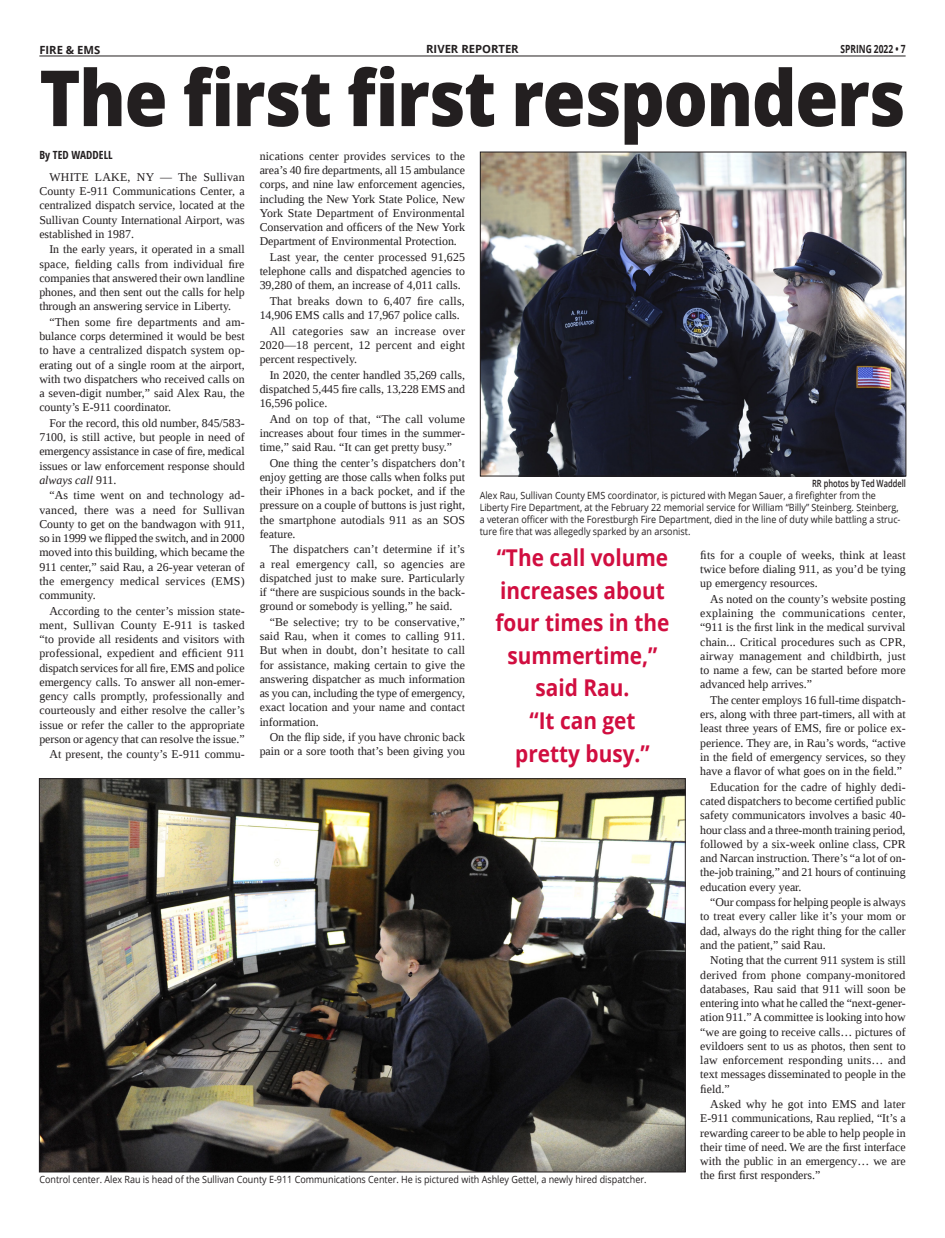
<style>
.page{position:relative;width:945px;height:1238px;background:#fff}
.page>*{position:absolute;margin:0;border:0;box-sizing:border-box;transform-origin:0 0}
.Headline_San_Serf_Bo{font:800 77.5px "Open Sans";letter-spacing:-.02em;color:#231f20;scale:.9 1}
.t1{font:700 23.12px/32.5px "Open Sans";color:#d10e40;text-align:center;scale:.9 1}
.Body_Copy{font:11.88px/14.2px "Liberation Serif";color:#231f20;text-align:justify}
.t2{font:700 11.25px "Open Sans";color:#231f20}
.t3{font:700 11.25px "Open Sans";color:#231f20;scale:.75 1}
.Byline{font:700 condensed 11.25px "Open Sans";color:#231f20}
.Photo_Caption{font:10px/12px "Open Sans";color:#231f20;scale:.9 1}
.Photo_Credit{font:600 10px "Open Sans";color:#231f20;scale:.75 1}
.s1{font-style:italic}
</style>
<div class="page">
<hr style="left:39px;top:56px;width:867px;height:1px;background:#231f20">
<img style="left:482px;top:154px;width:422px;height:320px">
<div style="left:480px;top:152px;width:426px;height:324px;border:1px solid #231f20"></div>
<img style="left:41px;top:780px;width:643px;height:390px">
<p class="t2" style="left:39px;top:42px;width:63px">FIRE &amp; EMS</p>
<p class="t2" style="left:426px;top:41px;width:94px">RIVER REPORTER</p>
<p class="t3" style="left:841px;top:41px;width:88px">SPRING 2022 • 7</p>
<p class="Headline_San_Serf_Bo" style="left:39px;top:39px;width:964px">The first first responders</p>
<p class="Byline" style="left:39px;top:147px;width:75px">By TED WADDELL</p>
<p class="Body_Copy" style="left:39px;top:170px;width:207px;text-indent:10px">WHITE LAKE, NY — The Sullivan County E-911 Communications Center, a centralized dispatch service, located at the Sullivan County International Airport, was established in 1987.</p>
<p class="Body_Copy" style="left:39px;top:242px;width:207px;text-indent:10px">In the early years, it operated in a small space, fielding calls from individual fire companies that answered their own landline phones, and then sent out the calls for help through an answering service in Liberty.</p>
<p class="Body_Copy" style="left:39px;top:315px;width:207px;text-indent:10px">“Then some fire departments and am&shy;bulance corps determined it would be best to have a centralized dispatch system op&shy;erating out of a single room at the airport, with two dispatchers who received calls on a seven-digit number,” said Alex Rau, the county’s E-911 coordinator.</p>
<p class="Body_Copy" style="left:39px;top:416px;width:207px;text-indent:10px">For the record, this old number, 845/583- 7100, is still active, but people in need of emergency assistance in case of fire, medical issues or law enforcement response should <span class="s1">always call</span> 911.</p>
<p class="Body_Copy" style="left:39px;top:488px;width:207px;text-indent:10px">“As time went on and technology ad&shy;vanced, there was a need for Sullivan County to get on the bandwagon with 911, so in 1999 we flipped the switch, and in 2000 moved into this building, which became the 911 center,” said Rau, a 26-year veteran of the emergency medical services (EMS) community.</p>
<p class="Body_Copy" style="left:39px;top:603px;width:207px;text-indent:10px">According to the center’s mission state&shy;ment, Sullivan County E-911 is tasked “to provide all residents and visitors with professional, expedient and efficient 911 dispatch services for all fire, EMS and police emergency calls. To answer all non-emer&shy;gency calls promptly, professionally and courteously and either resolve the caller’s issue or refer the caller to the appropriate person or agency that can resolve the issue.”</p>
<p class="Body_Copy" style="left:49px;top:747px;width:197px">At present, the county’s E-911 commu-</p>
<p class="Body_Copy" style="left:260px;top:149px;width:207px">nications center provides services to the area’s 40 fire departments, all 15 ambulance corps, and nine law enforcement agencies, including the New York State Police, New York State Department of Environmental Conservation and officers of the New York Department of Environmental Protection.</p>
<p class="Body_Copy" style="left:260px;top:250px;width:207px;text-indent:10px">Last year, the center processed 91,625 telephone calls and dispatched agencies to 39,280 of them, an increase of 4,011 calls.</p>
<p class="Body_Copy" style="left:260px;top:294px;width:207px;text-indent:10px">That breaks down to 6,407 fire calls,<br>14,906 EMS calls and 17,967 police calls.</p>
<p class="Body_Copy" style="left:260px;top:323px;width:207px;text-indent:10px">All categories saw an increase over 2020—18 percent, 12 percent and eight percent respectively.</p>
<p class="Body_Copy" style="left:260px;top:367px;width:207px;text-indent:10px">In 2020, the center handled 35,269 calls, dispatched 5,445 fire calls, 13,228 EMS and 16,596 police.</p>
<p class="Body_Copy" style="left:260px;top:411px;width:207px;text-indent:10px">And on top of that, “The call volume increases about four times in the summer&shy;time,” said Rau. “It can get pretty busy.”</p>
<p class="Body_Copy" style="left:260px;top:455px;width:207px;text-indent:10px">One thing the center’s dispatchers don’t enjoy getting are those calls when folks put their iPhones in a back pocket, and if the pressure on a couple of buttons is just right, the smartphone autodials 911 as an SOS feature.</p>
<p class="Body_Copy" style="left:260px;top:542px;width:207px;text-indent:10px">The dispatchers can’t determine if it’s a real emergency call, so agencies are dispatched just to make sure. Particularly if “there are suspicious sounds in the back&shy;ground or somebody is yelling,” he said.</p>
<p class="Body_Copy" style="left:260px;top:615px;width:207px;text-indent:10px">“Be selective; try to be conservative,” said Rau, when it comes to calling 911.<br>But when in doubt, don’t hesitate to call for assistance, making certain to give the answering dispatcher as much information as you can, including the type of emergency, exact location and your name and contact information.</p>
<p class="Body_Copy" style="left:260px;top:730px;width:207px;text-align:right">On the flip side, if you have chronic back pain or a sore tooth that’s been giving you</p>
<p class="Photo_Credit" style="left:812px;top:476px;width:127px">RR photos by Ted Waddell</p>
<p class="Photo_Caption" style="left:480px;top:489px;width:469px">Alex Rau, Sullivan County EMS coordinator, is pictured with Megan Sauer, a firefighter from the Liberty Fire Department, at the February 22 memorial service for William “Billy” Steinberg. Steinberg, a veteran officer with the Forestburgh Fire Department, died in the line of duty while battling a struc&shy;ture fire that was allegedly sparked by an arsonist.</p>
<p class="t1" style="left:496px;top:541px;width:195px">“The call volume increases about four times in the summertime,” said Rau.<br>“It can get pretty busy.”</p>
<p class="Body_Copy" style="left:700px;top:548px;width:207px">fits for a couple of weeks, think at least twice before dialing 911, as you’d be tying up emergency resources.</p>
<p class="Body_Copy" style="left:700px;top:592px;width:207px;text-indent:10px">As noted on the county’s website posting explaining the communications center, “911 is the first link in the medical survival chain... Critical procedures such as CPR, airway management and childbirth, just to name a few, can be started before more advanced help arrives.”</p>
<p class="Body_Copy" style="left:700px;top:693px;width:207px;text-indent:10px">The center employs 16 full-time dispatch&shy;ers, along with three part-timers, all with at least three years of EMS, fire or police ex&shy;perience. They are, in Rau’s words, “active in the field of emergency services, so they have a flavor of what goes on in the field.”</p>
<p class="Body_Copy" style="left:700px;top:779px;width:207px;text-indent:10px">Education for the cadre of highly dedi&shy;cated dispatchers to become certified public safety communicators involves a basic 40- hour class and a three-month training period, followed by a six-week online class, CPR and Narcan instruction. There’s “a lot of on&shy;the-job training,” and 21 hours of continuing education every year.</p>
<p class="Body_Copy" style="left:700px;top:895px;width:207px;text-indent:10px">“Our compass for helping people is always to treat every caller like it’s your mom or dad, always do the right thing for the caller and the patient,” said Rau.</p>
<p class="Body_Copy" style="left:700px;top:953px;width:207px;text-indent:10px">Noting that the current 911 system is still derived from phone company-monitored databases, Rau said that 911 will soon be entering into what he called the “next-gener&shy;ation 911.” A committee is looking into how “we are going to receive calls… pictures of evildoers sent to us as photos, then sent to law enforcement responding units… and text messages disseminated to people in the field.”</p>
<p class="Body_Copy" style="left:700px;top:1097px;width:207px;text-indent:10px">Asked why he got into EMS and later E-911 communications, Rau replied, “It’s a rewarding career to be able to help people in their time of need. We are the first interface with the public in an emergency… we are the first first responders.”</p>
<p class="Photo_Caption" style="left:39px;top:1173px;width:676px">Control center. Alex Rau is head of the Sullivan County E-911 Communications Center. He is pictured with Ashley Gettel, a newly hired dispatcher.</p>
</div>
